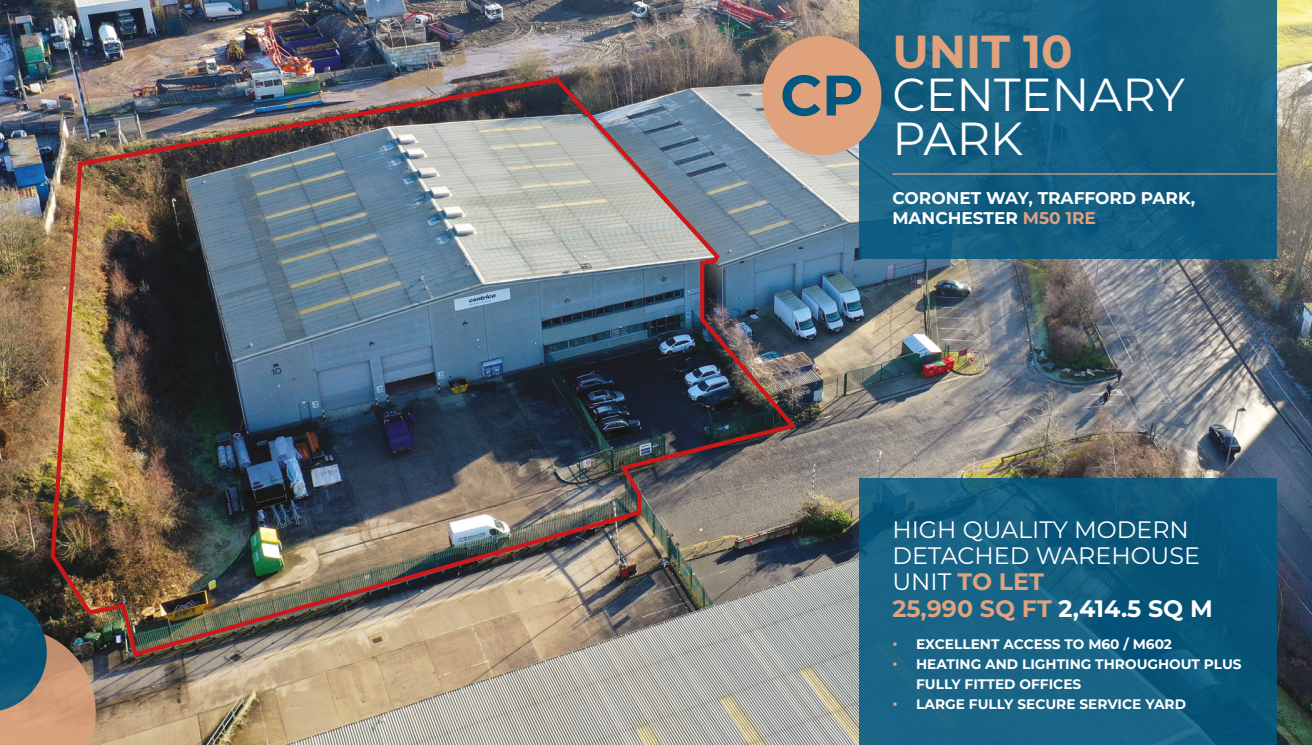
<style>
.page{position:relative;width:1312px;height:745px;background:#fff}
.page>*{position:absolute;margin:0;border:0;box-sizing:border-box;transform-origin:0 0}
.t1{font:46.25px/43.8px "Montserrat";color:#fff}
.t2{font:700 46.25px "Montserrat";color:#dfa27c}
.t3{font:23.75px/26.2px "Montserrat";color:#fff}
.t4{font:700 17px/19.6px "Montserrat";color:#fff}
.t5{font:700 13.75px/20px "Montserrat";color:#fff}
.s1{color:#dfa27c}
.s2{font-weight:700;color:#dfa27c}
.s3{font-weight:700}
</style>
<div class="page">
<img style="left:0;top:0;width:1311px;height:744px">
<svg style="left:858px;top:478px;width:418px;height:266px;background:#115d7f"></svg>
<div style="left:858px;top:0;width:418px;height:259px;background:linear-gradient(to bottom,#1a6384,#125d81)"></div>
<hr style="left:892px;top:173px;width:384px;height:1px;background:#dfa27c">
<img style="left:48px;top:75px;width:752px;height:584px">
<div style="left:762px;top:36px;width:119px;height:119px;background:#dfa27c;border-radius:50%"></div>
<svg style="left:782px;top:75px;width:79px;height:41px"></svg>
<svg style="left:0;top:592px;width:96px;height:152px;background:#726c63"></svg>
<h1 class="t2" style="left:892px;top:18px;width:182px">UNIT 10</h1>
<h1 class="t1" style="left:892px;top:71px;width:294px">CENTENARY<br>PARK</h1>
<p class="t4" style="left:892px;top:187px;width:304px">CORONET WAY, TRAFFORD PARK,<br>MANCHESTER <span class="s1">M50 1RE</span></p>
<h2 class="t3" style="left:892px;top:515px;width:322px">HIGH QUALITY MODERN<br>DETACHED WAREHOUSE<br>UNIT <span class="s2">TO LET<br>25,990 SQ FT</span> <span class="s3">2,414.5 SQ M</span></h2>
<p class="t5" style="left:892px;top:633px;width:281px"><span class="s1">•</span> EXCELLENT ACCESS TO M60 / M602</p>
<p class="t5" style="left:915px;top:653px;width:327px;text-indent:-24px"><span class="s1">•</span> HEATING AND LIGHTING THROUGHOUT PLUS<br>FULLY FITTED OFFICES</p>
<p class="t5" style="left:892px;top:693px;width:295px"><span class="s1">•</span> LARGE FULLY SECURE SERVICE YARD</p>
</div>
